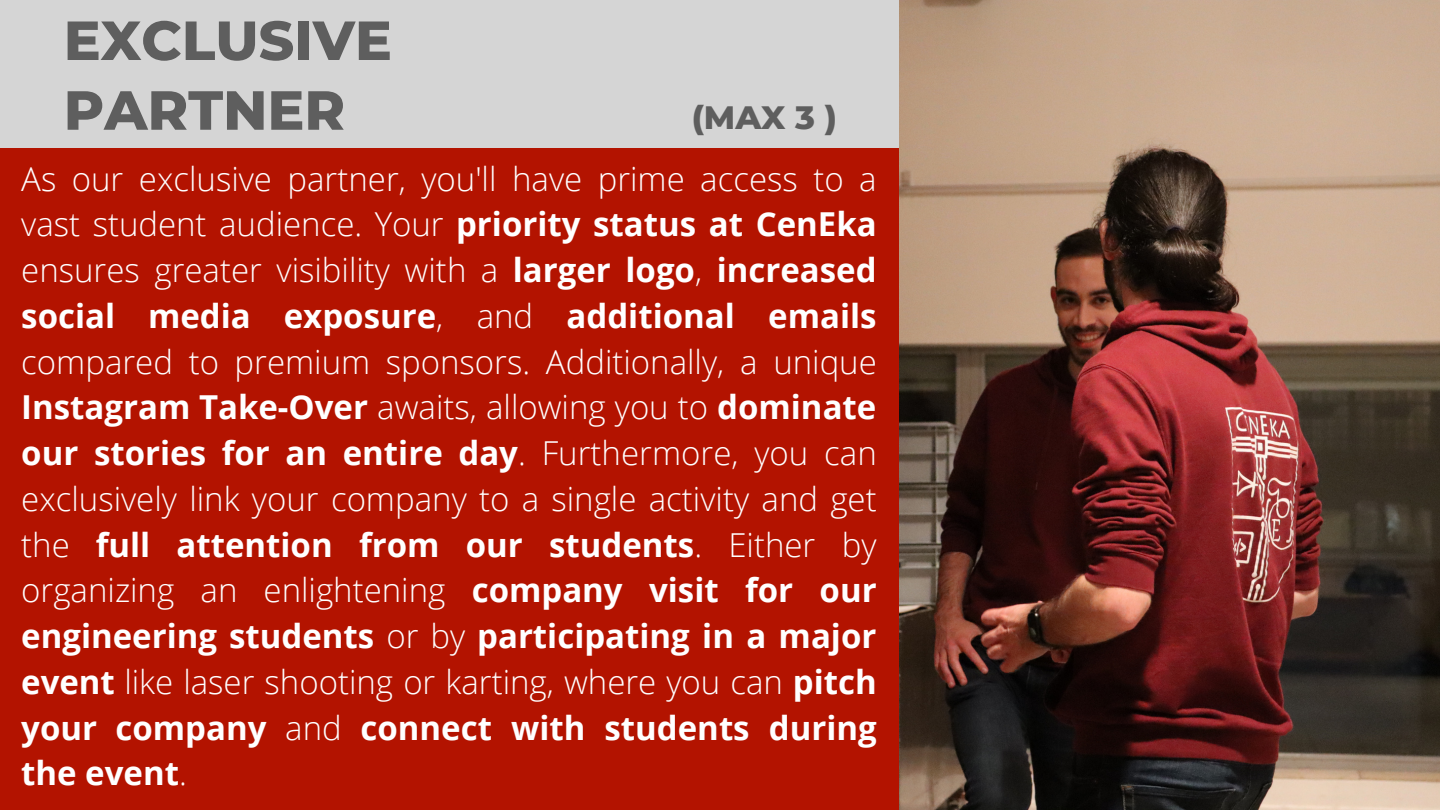
<style>
.page{position:relative;width:1440px;height:810px;background:#d5d5d5}
.page>*{position:absolute;margin:0;border:0;box-sizing:border-box;transform-origin:0 0}
.t1{font:800 55px/69.8px "Montserrat";color:#5e5e5e}
.t2{font:300 33px/45.8px "Open Sans";color:#fff;text-align:justify}
.t3{font:800 33px "Montserrat";color:#5e5e5e}
.s1{font-weight:700}
</style>
<div class="page">
<div style="left:0;top:149px;width:899px;height:661px;background:#b31300"></div>
<img style="left:899px;top:0;width:541px;height:810px">
<p class="t1" style="left:64px;top:5px;width:330px">EXCLUSIVE<br>PARTNER</p>
<p class="t2" style="left:21px;top:155px;width:857px">As our exclusive partner, you'll have prime access to a vast student audience. Your <span class="s1">priority status at CenEka </span>ensures greater visibility with a <span class="s1">larger logo</span>, <span class="s1">increased social media exposure</span>, and <span class="s1">additional emails </span>compared to premium sponsors. Additionally, a unique <span class="s1">Instagram Take-Over</span> awaits, allowing you to <span class="s1">dominate our stories for an entire day</span>. Furthermore, you can exclusively link your company to a single activity and get the <span class="s1">full attention from our students</span>. Either by organizing an enlightening <span class="s1">company visit for our engineering students</span> or by <span class="s1">participating in a major event</span> like laser shooting or karting, where you can <span class="s1">pitch your company</span> and <span class="s1">connect with students during the event</span>.</p>
<p class="t3" style="left:692px;top:97px;width:147px">(MAX 3 )</p>
</div>
